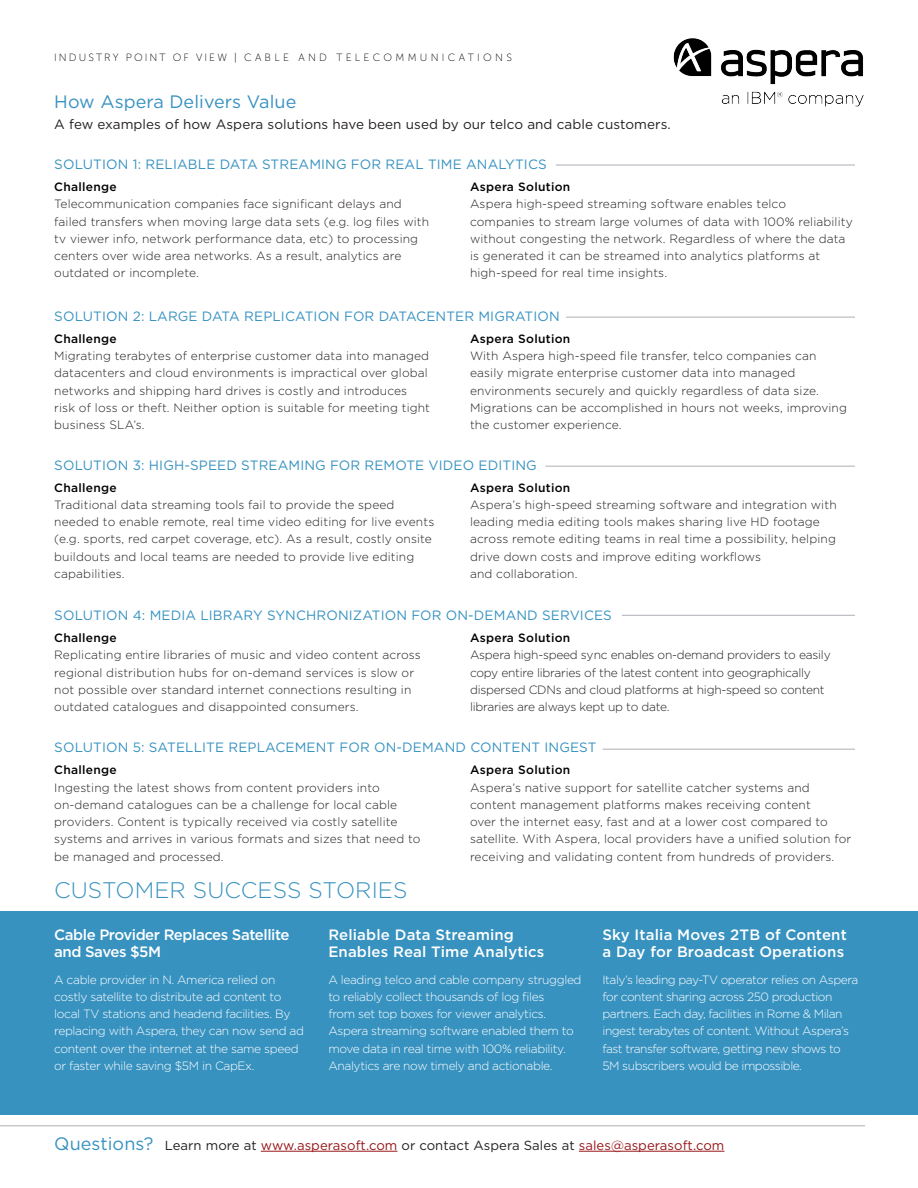
<style>
.page{position:relative;width:918px;height:1188px;background:#fff}
.page>*{position:absolute;margin:0;border:0;box-sizing:border-box;transform-origin:0 0}
.t1{font:300 22.5px "Gotham";letter-spacing:.005em;color:#3792c0}
.t2{font:18px "Gotham";letter-spacing:.005em;color:#3792c0}
.BODY{font:500 15px/17.2px "Gotham";letter-spacing:.01em;color:#fff}
.BODY-2{font:500 15px/17.2px "Gotham";letter-spacing:-.03em;color:#fff}
.SUB_TITLE{font:13.5px "Gotham";letter-spacing:.01em;color:#3792c0}
.t3{font:13.5px "Gotham";letter-spacing:.005em;color:#231f20}
.t4{font:13.2px "Gotham";letter-spacing:.005em;color:#961619}
.BODY-3{font:300 12px/17.2px "Gotham";letter-spacing:.01em;color:#231f20}
.BODY-4{font:300 12px/17.2px "Gotham";letter-spacing:-.03em;color:#fff}
.BODY-5{font:300 12px/17.2px "Gotham";letter-spacing:-.02em;color:#231f20}
.title3{font:500 12px "Gotham";letter-spacing:.025em;color:#000}
.t5{font:10.5px "Museo Sans 100";letter-spacing:.31em;color:#000}
.s1{font-size:18px;color:#3792c0}
.s2{color:#231f20}
</style>
<div class="page">
<div style="left:0;top:911px;width:918px;height:204px;background:#3792c0"></div>
<img style="left:673px;top:38px;width:191px;height:69px">
<hr style="left:556px;top:165px;width:299px;height:1px;background:#acafb5">
<hr style="left:566px;top:317px;width:289px;height:1px;background:#acafb5">
<hr style="left:545px;top:466px;width:310px;height:1px;background:#acafb5">
<hr style="left:622px;top:615px;width:233px;height:1px;background:#acafb5">
<hr style="left:602px;top:749px;width:253px;height:1px;background:#acafb5">
<hr style="left:261px;top:1151px;width:136px;height:1px;background:#961619">
<hr style="left:579px;top:1151px;width:145px;height:1px;background:#961619">
<hr style="left:0;top:1125px;width:865px;height:1px;background:#acafb5">
<p class="t5" style="left:54px;top:52px;width:459px">INDUSTRY POINT OF VIEW | CABLE AND TELECOMMUNICATIONS</p>
<p class="t2" style="left:54px;top:90px;width:244px">How Aspera Delivers Value</p>
<p class="t3" style="left:54px;top:116px;width:618px">A few examples of how Aspera solutions have been used by our telco and cable customers.</p>
<p class="SUB_TITLE" style="left:54px;top:156px;width:494px">SOLUTION 1: RELIABLE DATA STREAMING FOR REAL TIME ANALYTICS</p>
<p class="title3" style="left:54px;top:179px;width:64px">Challenge</p>
<p class="BODY-3" style="left:54px;top:195px;width:376px">Telecommunication companies face significant delays and failed transfers when moving large data sets (e.g. log files with tv viewer info, network performance data, etc) to processing centers over wide area networks. As a result, analytics are outdated or incomplete.</p>
<p class="title3" style="left:470px;top:179px;width:102px">Aspera Solution</p>
<p class="BODY-3" style="left:470px;top:195px;width:384px">Aspera high-speed streaming software enables telco companies to stream large volumes of data with 100% reliability without congesting the network. Regardless of where the data is generated it can be streamed into analytics platforms at high-speed for real time insights.</p>
<p class="SUB_TITLE" style="left:54px;top:307px;width:507px">SOLUTION 2: LARGE DATA REPLICATION FOR DATACENTER MIGRATION</p>
<p class="title3" style="left:54px;top:331px;width:64px">Challenge</p>
<p class="BODY-3" style="left:54px;top:347px;width:377px">Migrating terabytes of enterprise customer data into managed datacenters and cloud environments is impractical over global networks and shipping hard drives is costly and introduces risk of loss or theft. Neither option is suitable for meeting tight business SLA’s.</p>
<p class="title3" style="left:470px;top:331px;width:102px">Aspera Solution</p>
<p class="BODY-3" style="left:470px;top:347px;width:379px">With Aspera high-speed file transfer, telco companies can easily migrate enterprise customer data into managed environments securely and quickly regardless of data size.<br>Migrations can be accomplished in hours not weeks, improving the customer experience.</p>
<p class="SUB_TITLE" style="left:54px;top:456px;width:484px">SOLUTION 3: HIGH-SPEED STREAMING FOR REMOTE VIDEO EDITING</p>
<p class="title3" style="left:54px;top:480px;width:64px">Challenge</p>
<p class="BODY-3" style="left:54px;top:496px;width:382px">Traditional data streaming tools fail to provide the speed needed to enable remote, real time video editing for live events (e.g. sports, red carpet coverage, etc). As a result, costly onsite buildouts and local teams are needed to provide live editing capabilities.</p>
<p class="title3" style="left:470px;top:480px;width:102px">Aspera Solution</p>
<p class="BODY-3" style="left:470px;top:496px;width:368px">Aspera’s high-speed streaming software and integration with leading media editing tools makes sharing live HD footage across remote editing teams in real time a possibility, helping drive down costs and improve editing workflows<br>and collaboration.</p>
<p class="SUB_TITLE" style="left:54px;top:607px;width:559px">SOLUTION 4: MEDIA LIBRARY SYNCHRONIZATION FOR ON-DEMAND SERVICES</p>
<p class="title3" style="left:54px;top:630px;width:64px">Challenge</p>
<p class="BODY-3" style="left:54px;top:646px;width:368px">Replicating entire libraries of music and video content across regional distribution hubs for on-demand services is slow or not possible over standard internet connections resulting in outdated catalogues and disappointed consumers.</p>
<p class="title3" style="left:470px;top:630px;width:102px">Aspera Solution</p>
<p class="BODY-5" style="left:470px;top:646px;width:362px">Aspera high-speed sync enables on-demand providers to easily copy entire libraries of the latest content into geographically dispersed CDNs and cloud platforms at high-speed so content libraries are always kept up to date.</p>
<p class="SUB_TITLE" style="left:54px;top:739px;width:544px">SOLUTION 5: SATELLITE REPLACEMENT FOR ON-DEMAND CONTENT INGEST</p>
<p class="title3" style="left:54px;top:762px;width:64px">Challenge</p>
<p class="BODY-3" style="left:54px;top:778px;width:368px">Ingesting the latest shows from content providers into on-demand catalogues can be a challenge for local cable providers. Content is typically received via costly satellite systems and arrives in various formats and sizes that need to be managed and processed.</p>
<p class="t1" style="left:54px;top:876px;width:355px">CUSTOMER SUCCESS STORIES</p>
<p class="title3" style="left:470px;top:762px;width:102px">Aspera Solution</p>
<p class="BODY-3" style="left:470px;top:778px;width:383px">Aspera’s native support for satellite catcher systems and content management platforms makes receiving content<br>over the internet easy, fast and at a lower cost compared to satellite. With Aspera, local providers have a unified solution for receiving and validating content from hundreds of providers.</p>
<p class="BODY-2" style="left:54px;top:926px;width:237px">Cable Provider Replaces Satellite and Saves $5M</p>
<p class="BODY-4" style="left:54px;top:970px;width:251px">A cable provider in N. America relied on costly satellite to distribute ad content to local TV stations and headend facilities. By replacing with Aspera, they can now send ad content over the internet at the same speed or faster while saving $5M in CapEx.</p>
<p class="BODY" style="left:328px;top:926px;width:218px">Reliable Data Streaming<br>Enables Real Time Analytics</p>
<p class="BODY-4" style="left:328px;top:970px;width:255px">A leading telco and cable company struggled to reliably collect thousands of log files<br>from set top boxes for viewer analytics.<br>Aspera streaming software enabled them to move data in real time with 100% reliability.<br>Analytics are now timely and actionable.</p>
<p class="BODY" style="left:602px;top:926px;width:246px">Sky Italia Moves 2TB of Content a Day for Broadcast Operations</p>
<p class="BODY-4" style="left:602px;top:970px;width:257px">Italy’s leading pay-TV operator relies on Aspera for content sharing across 250 production partners. Each day, facilities in Rome &amp; Milan ingest terabytes of content. Without Aspera’s fast transfer software, getting new shows to 5M subscribers would be impossible.</p>
<p class="t4" style="left:54px;top:1137px;width:672px"><span class="s1">Questions?</span> <span class="s2">Learn more at</span> www.asperasoft.com <span class="s2">or contact Aspera Sales at</span> sales@asperasoft.com</p>
</div>
